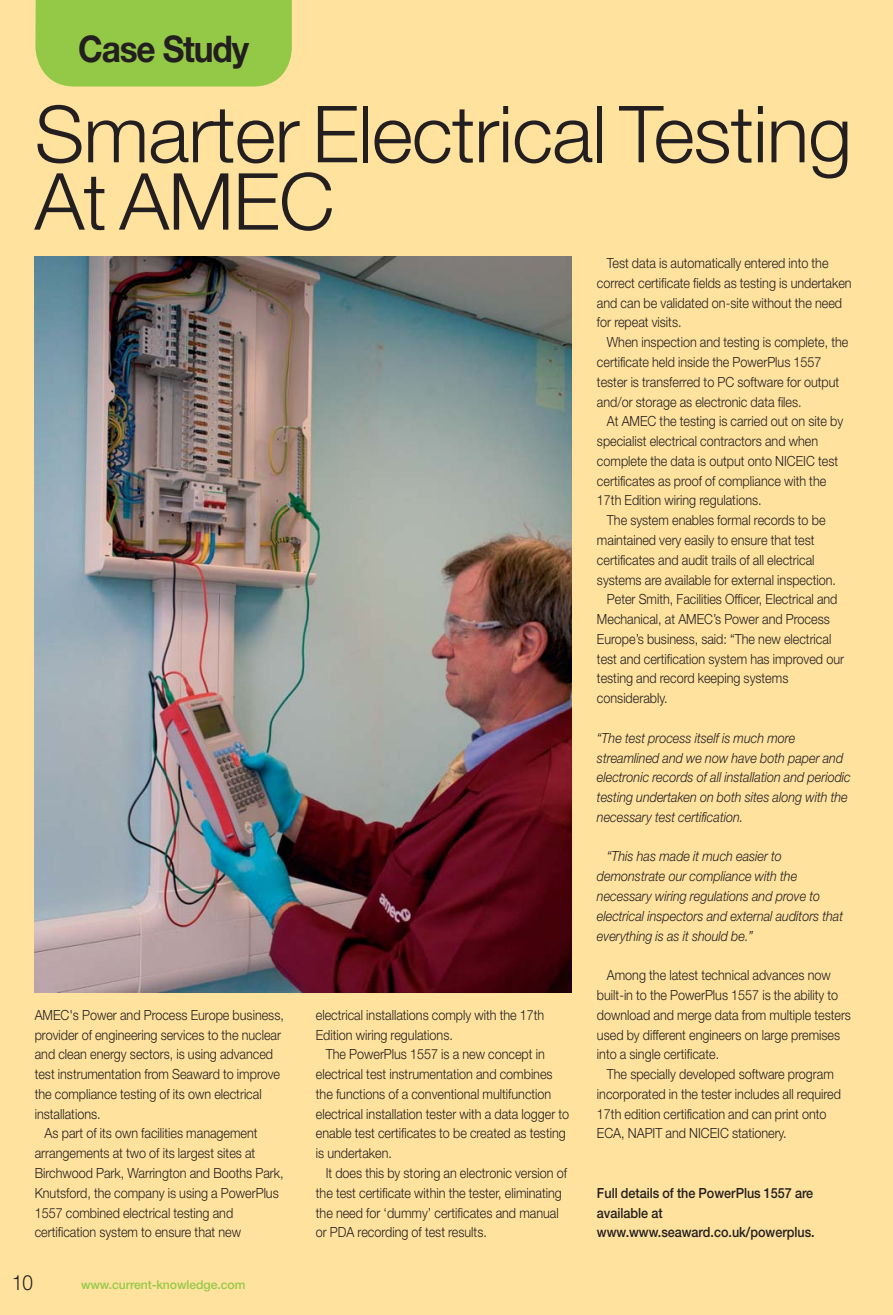
<style>
.page{position:relative;width:893px;height:1315px;background:#ffe29e}
.page>*{position:absolute;margin:0;border:0;box-sizing:border-box;transform-origin:0 0}
.t1{font:300 78.75px/67.4px "Helvetica Neue";letter-spacing:-.01em;color:#231f20}
.t2{font:700 36.75px "Helvetica Neue";letter-spacing:-.035em;color:#231f20;scale:.91 1}
.t3{font:300 21px "Helvetica Neue";color:#231f20;scale:.9 1}
.t4{font:300 14px/19.8px "Helvetica Neue";color:#231f20;scale:.9 1}
.t5{font:italic 300 14px/19.8px "Helvetica Neue";color:#231f20;scale:.9 1}
.t6{font:500 14px/19.8px "Helvetica Neue";color:#231f20;scale:.9 1}
.t7{font:500 12.25px "Helvetica Neue";letter-spacing:-.005em;color:#94c947}
</style>
<div class="page">
<div style="left:35px;top:0;width:257px;height:86px;background:#94c947"></div>
<img style="left:35px;top:257px;width:537px;height:735px">
<h2 class="t2" style="left:78px;top:36px;width:189px">Case Study</h2>
<h1 class="t1" style="left:35px;top:108px;width:819px">Smarter Electrical Testing<br>At AMEC</h1>
<p class="t4" style="left:35px;top:1006px;width:278px">AMEC's Power and Process Europe business,</p>
<p class="t4" style="left:35px;top:1026px;width:275px">provider of engineering services to the nuclear</p>
<p class="t4" style="left:35px;top:1045px;width:266px">and clean energy sectors, is using advanced</p>
<p class="t4" style="left:35px;top:1065px;width:274px">test instrumentation from Seaward to improve</p>
<p class="t4" style="left:35px;top:1085px;width:254px">the compliance testing of its own electrical</p>
<p class="t4" style="left:35px;top:1105px;width:75px">installations.</p>
<p class="t4" style="left:45px;top:1124px;width:238px">As part of its own facilities management</p>
<p class="t4" style="left:35px;top:1144px;width:247px">arrangements at two of its largest sites at</p>
<p class="t4" style="left:35px;top:1164px;width:278px">Birchwood Park, Warrington and Booths Park,</p>
<p class="t4" style="left:35px;top:1184px;width:273px">Knutsford, the company is using a PowerPlus</p>
<p class="t4" style="left:35px;top:1204px;width:222px">1557 combined electrical testing and</p>
<p class="t4" style="left:35px;top:1223px;width:231px">certification system to ensure that new</p>
<h3 class="t3" style="left:12px;top:1275px;width:25px">10</h3>
<p class="t7" style="left:81px;top:1280px;width:166px">www.current-knowledge.com</p>
<p class="t4" style="left:316px;top:1006px;width:255px">electrical installations comply with the 17th<br>Edition wiring regulations.</p>
<p class="t4" style="left:316px;top:1045px;width:283px;text-indent:10px">The PowerPlus 1557 is a new concept in electrical test instrumentation and combines the functions of a conventional multifunction electrical installation tester with a data logger to enable test certificates to be created as testing is undertaken.</p>
<p class="t4" style="left:316px;top:1164px;width:281px;text-indent:10px">It does this by storing an electronic version of the test certificate within the tester, eliminating the need for ‘dummy’ certificates and manual or PDA recording of test results.</p>
<p class="t4" style="left:597px;top:254px;width:285px;text-indent:10px">Test data is automatically entered into the correct certificate fields as testing is undertaken and can be validated on-site without the need for repeat visits.</p>
<p class="t4" style="left:597px;top:333px;width:281px;text-indent:10px">When inspection and testing is complete, the certificate held inside the PowerPlus 1557 tester is transferred to PC software for output and/or storage as electronic data files.</p>
<p class="t4" style="left:597px;top:413px;width:275px;text-indent:10px">At AMEC the testing is carried out on site by specialist electrical contractors and when complete the data is output onto NICEIC test certificates as proof of compliance with the 17th Edition wiring regulations.</p>
<p class="t4" style="left:607px;top:511px;width:244px">The system enables formal records to be</p>
<p class="t4" style="left:597px;top:531px;width:243px">maintained very easily to ensure that test</p>
<p class="t4" style="left:597px;top:551px;width:243px">certificates and audit trails of all electrical</p>
<p class="t4" style="left:597px;top:571px;width:267px">systems are available for external inspection.</p>
<p class="t4" style="left:607px;top:591px;width:258px">Peter Smith, Facilities Officer, Electrical and</p>
<p class="t4" style="left:597px;top:610px;width:260px">Mechanical, at AMEC’s Power and Process</p>
<p class="t4" style="left:597px;top:630px;width:262px">Europe’s business, said: “The new electrical</p>
<p class="t4" style="left:597px;top:650px;width:276px">test and certification system has improved our</p>
<p class="t4" style="left:597px;top:670px;width:214px">testing and record keeping systems</p>
<p class="t4" style="left:597px;top:689px;width:80px">considerably.</p>
<p class="t5" style="left:597px;top:729px;width:283px">“The test process itself is much more streamlined and we now have both paper and electronic records of all installation and periodic testing undertaken on both sites along with the necessary test certification.</p>
<p class="t5" style="left:597px;top:848px;width:275px;text-indent:10px">“This has made it much easier to demonstrate our compliance with the necessary wiring regulations and prove to electrical inspectors and external auditors that everything is as it should be.”</p>
<p class="t4" style="left:597px;top:966px;width:284px;text-indent:10px">Among the latest technical advances now built-in to the PowerPlus 1557 is the ability to download and merge data from multiple testers used by different engineers on large premises into a single certificate.</p>
<p class="t4" style="left:597px;top:1065px;width:273px;text-indent:10px">The specially developed software program incorporated in the tester includes all required 17th edition certification and can print onto ECA, NAPIT and NICEIC stationery.</p>
<p class="t6" style="left:597px;top:1184px;width:243px">Full details of the PowerPlus 1557 are available at www.www.seaward.co.uk/powerplus.</p>
</div>
